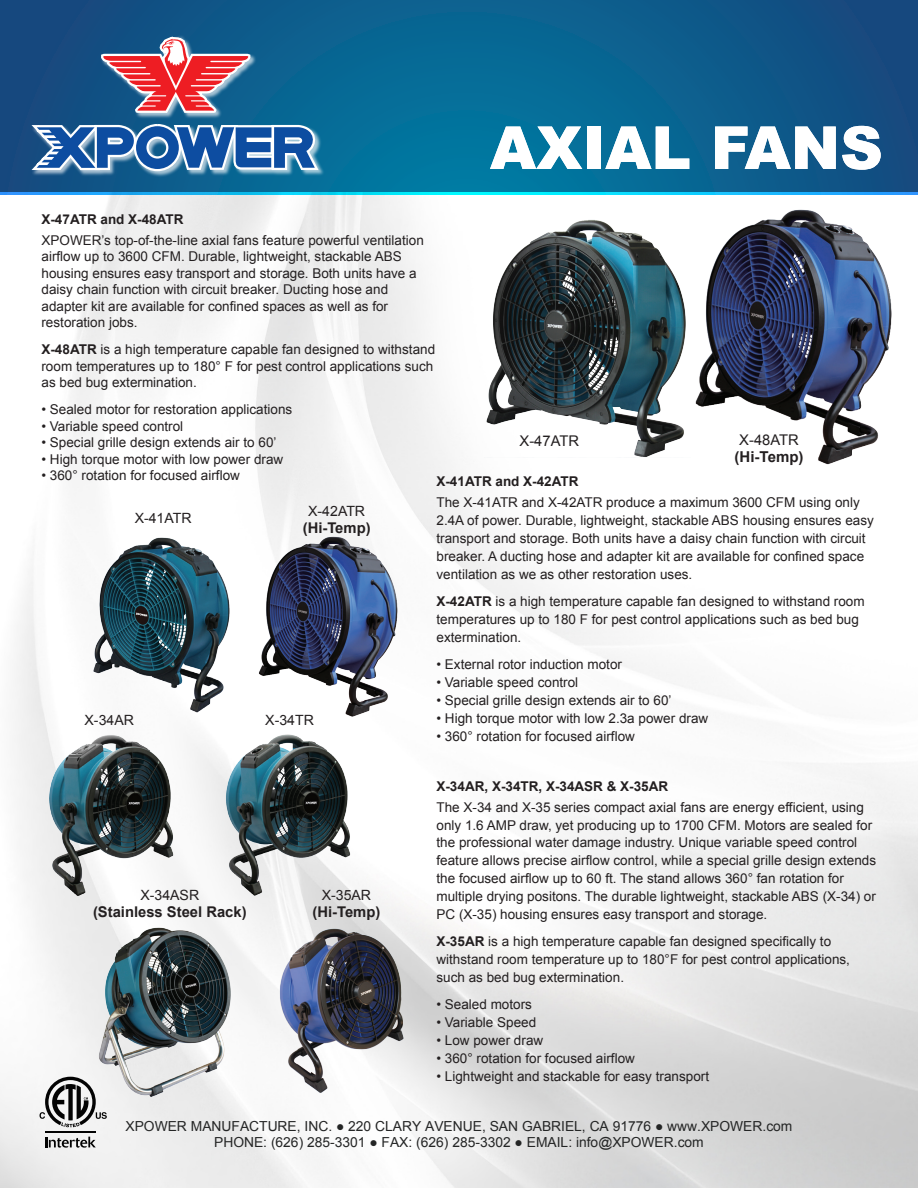
<style>
.page{position:relative;width:918px;height:1188px;background:#fff}
.page>*{position:absolute;margin:0;border:0;box-sizing:border-box;transform-origin:0 0}
.t1{font:900 59.25px "Arial";color:#fff}
.t2{font:700 15px "Arial";color:#231f20}
.t3{font:700 14.85px "Arial";color:#231f20}
.t4{font:14.7px "Arial";color:#231f20}
.t5{font:14.1px "Arial";color:#231f20}
.t6{font:13.8px/16.6px "Arial";color:#242525;text-align:center}
.t7{font:13.5px/18px "Arial";color:#231f20}
.t8{font:700 13.5px "Arial";color:#231f20}
.s1{font-weight:700}
</style>
<div class="page">
<img style="left:0;top:195px;width:918px;height:993px">
<svg style="left:0;top:0;width:918px;height:195px;background:#0b6190"></svg>
<svg style="left:45px;top:1137px;width:51px;height:11px"></svg>
<hr style="left:45px;top:1131px;width:51px;height:1px;background:#030303">
<svg style="left:40px;top:1077px;width:67px;height:50px"></svg>
<img style="left:30px;top:33px;width:296px;height:146px">
<svg style="left:26px;top:27px;width:296px;height:146px;background:#476894"></svg>
<img style="left:46px;top:733px;width:131px;height:164px">
<img style="left:96px;top:925px;width:139px;height:173px">
<img style="left:205px;top:733px;width:164px;height:164px">
<img style="left:270px;top:923px;width:142px;height:175px">
<img style="left:663px;top:190px;width:255px;height:292px">
<img style="left:235px;top:522px;width:188px;height:207px">
<img style="left:85px;top:533px;width:154px;height:184px">
<img style="left:485px;top:220px;width:206px;height:238px">
<h1 class="t1" style="left:490px;top:105px;width:395px">AXIAL FANS</h1>
<p class="t8" style="left:41px;top:209px;width:144px">X-47ATR and X-48ATR</p>
<p class="t7" style="left:41px;top:232px;width:384px;line-height:16.5px">XPOWER’s top-of-the-line axial fans feature powerful ventilation airflow up to 3600 CFM. Durable, lightweight, stackable ABS housing ensures easy transport and storage. Both units have a daisy chain function with circuit breaker. Ducting hose and adapter kit are available for confined spaces as well as for restoration jobs.</p>
<p class="t7" style="left:41px;top:341px;width:395px;line-height:16.5px"><span class="s1">X-48ATR</span> is a high temperature capable fan designed to withstand room temperatures up to 180° F for pest control applications such as bed bug extermination.</p>
<p class="t7" style="left:41px;top:400px;width:252px">• Sealed motor for restoration applications</p>
<p class="t7" style="left:41px;top:417px;width:143px">• Variable speed control</p>
<p class="t7" style="left:41px;top:433px;width:237px">• Special grille design extends air to 60’</p>
<p class="t7" style="left:41px;top:450px;width:243px">• High torque motor with low power draw</p>
<p class="t7" style="left:41px;top:466px;width:200px">• 360° rotation for focused airflow</p>
<p class="t4" style="left:739px;top:430px;width:61px">X-48ATR</p>
<p class="t4" style="left:520px;top:431px;width:61px">X-47ATR</p>
<p class="t2" style="left:735px;top:446px;width:70px">(Hi-Temp)</p>
<p class="t8" style="left:436px;top:472px;width:144px">X-41ATR and X-42ATR</p>
<p class="t7" style="left:436px;top:493px;width:439px">The X-41ATR and X-42ATR produce a maximum 3600 CFM using only 2.4A of power. Durable, lightweight, stackable ABS housing ensures easy transport and storage. Both units have a daisy chain function with circuit breaker. A ducting hose and adapter kit are available for confined space ventilation as we as other restoration uses.</p>
<p class="t7" style="left:436px;top:592px;width:430px"><span class="s1">X-42ATR</span> is a high temperature capable fan designed to withstand room temperatures up to 180 F for pest control applications such as bed bug extermination.</p>
<p class="t7" style="left:436px;top:655px;width:187px">• External rotor induction motor</p>
<p class="t7" style="left:436px;top:673px;width:143px">• Variable speed control</p>
<p class="t7" style="left:436px;top:691px;width:237px">• Special grille design extends air to 60’</p>
<p class="t7" style="left:436px;top:709px;width:273px">• High torque motor with low 2.3a power draw</p>
<p class="t7" style="left:436px;top:727px;width:200px">• 360° rotation for focused airflow</p>
<p class="t8" style="left:436px;top:776px;width:233px">X-34AR, X-34TR, X-34ASR &amp; X-35AR</p>
<p class="t7" style="left:436px;top:798px;width:441px">The X-34 and X-35 series compact axial fans are energy efficient, using only 1.6 AMP draw, yet producing up to 1700 CFM. Motors are sealed for the professional water damage industry. Unique variable speed control feature allows precise airflow control, while a special grille design extends the focused airflow up to 60 ft. The stand allows 360° fan rotation for multiple drying positons. The durable lightweight, stackable ABS (X-34) or PC (X-35) housing ensures easy transport and storage.</p>
<p class="t7" style="left:436px;top:933px;width:415px"><span class="s1">X-35AR</span> is a high temperature capable fan designed specifically to withstand room temperature up to 180°F for pest control applications, such as bed bug extermination.</p>
<p class="t7" style="left:436px;top:996px;width:97px">• Sealed motors</p>
<p class="t7" style="left:436px;top:1014px;width:101px">• Variable Speed</p>
<p class="t7" style="left:436px;top:1032px;width:108px">• Low power draw</p>
<p class="t7" style="left:436px;top:1050px;width:200px">• 360° rotation for focused airflow</p>
<p class="t7" style="left:436px;top:1068px;width:274px">• Lightweight and stackable for easy transport</p>
<p class="t5" style="left:308px;top:501px;width:58px">X-42ATR</p>
<p class="t5" style="left:135px;top:508px;width:58px">X-41ATR</p>
<p class="t3" style="left:303px;top:517px;width:69px">(Hi-Temp)</p>
<p class="t5" style="left:85px;top:710px;width:51px">X-34AR</p>
<p class="t5" style="left:265px;top:710px;width:50px">X-34TR</p>
<p class="t5" style="left:140px;top:886px;width:60px">X-34ASR</p>
<p class="t5" style="left:322px;top:886px;width:51px">X-35AR</p>
<p class="t3" style="left:93px;top:901px;width:155px">(Stainless Steel Rack)</p>
<p class="t3" style="left:312px;top:901px;width:69px">(Hi-Temp)</p>
<p class="t6" style="left:125px;top:1117px;width:669px">XPOWER MANUFACTURE, INC. ● 220 CLARY AVENUE, SAN GABRIEL, CA 91776 ● www.XPOWER.com<br>PHONE: (626) 285-3301 ● FAX: (626) 285-3302 ● EMAIL: info@XPOWER.com</p>
</div>
